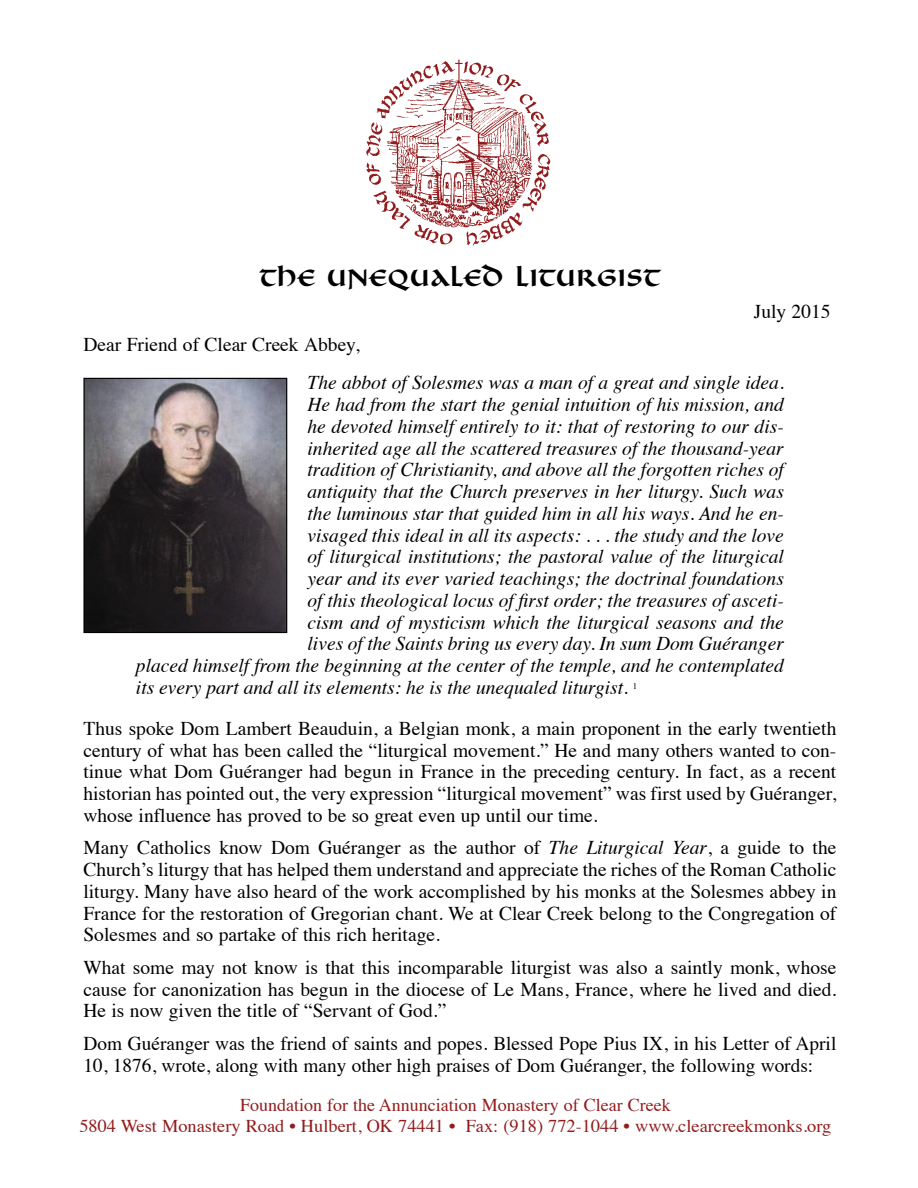
<style>
.page{position:relative;width:918px;height:1188px;background:#fff}
.page>*{position:absolute;margin:0;border:0;box-sizing:border-box;transform-origin:0 0}
.t1{font:700 27px "Benedikt";color:#000}
.t2{font:19.5px/21.8px "Times";color:#000;text-align:justify}
.t3{font:italic 19.5px "Times";color:#000}
.t4{font:18px "Times";color:#921c1d}
.t5{font:8.7px "Times";color:#000}
.s1{font-style:italic}
</style>
<div class="page">
<img style="left:366px;top:59px;width:185px;height:187px">
<img style="left:85px;top:380px;width:200px;height:251px">
<div style="left:83px;top:378px;width:204px;height:255px;border:1px solid #000"></div>
<p class="t1" style="left:260px;top:264px;width:402px">THE UNEQUALED LITURGIST</p>
<p class="t2" style="left:83px;top:332px;width:278px">Dear Friend of Clear Creek Abbey,</p>
<p class="t2" style="left:754px;top:299px;width:78px">July 2015</p>
<p class="t3" style="left:308px;top:366px;width:478px">The abbot of Solesmes was a man of a great and single idea.</p>
<p class="t3" style="left:308px;top:388px;width:478px">He had from the start the genial intuition of his mission, and</p>
<p class="t3" style="left:308px;top:409px;width:478px">he devoted himself entirely to it: that of restoring to our dis-</p>
<p class="t3" style="left:308px;top:431px;width:478px">inherited age all the scattered treasures of the thousand-year</p>
<p class="t3" style="left:308px;top:453px;width:478px">tradition of Christianity, and above all the forgotten riches of</p>
<p class="t3" style="left:308px;top:475px;width:478px">antiquity that the Church preserves in her liturgy. Such was</p>
<p class="t3" style="left:308px;top:496px;width:478px">the luminous star that guided him in all his ways. And he en-</p>
<p class="t3" style="left:308px;top:518px;width:478px">visaged this ideal in all its aspects: . . . the study and the love</p>
<p class="t3" style="left:308px;top:540px;width:478px">of liturgical institutions; the pastoral value of the liturgical</p>
<p class="t3" style="left:308px;top:562px;width:478px">year and its ever varied teachings; the doctrinal foundations</p>
<p class="t3" style="left:308px;top:583px;width:478px">of this theological locus of first order; the treasures of asceti-</p>
<p class="t3" style="left:308px;top:605px;width:478px">cism and of mysticism which the liturgical seasons and the</p>
<p class="t3" style="left:308px;top:627px;width:478px">lives of the Saints bring us every day. In sum Dom Guéranger</p>
<p class="t3" style="left:136px;top:649px;width:649px">placed himself from the beginning at the center of the temple, and he contemplated</p>
<p class="t3" style="left:136px;top:670px;width:494px">its every part and all its elements: he is the unequaled liturgist.</p>
<p class="t5" style="left:633px;top:678px;width:6px">1</p>
<p class="t2" style="left:83px;top:716px;width:754px">Thus spoke Dom Lambert Beauduin, a Belgian monk, a main proponent in the early twentieth century of what has been called the “liturgical movement.” He and many others wanted to con&shy;tinue what Dom Guéranger had begun in France in the preceding century. In fact, as a recent historian has pointed out, the very expression “liturgical movement” was first used by Guéranger, whose influence has proved to be so great even up until our time.</p>
<p class="t2" style="left:83px;top:835px;width:755px">Many Catholics know Dom Guéranger as the author of <span class="s1">The Liturgical Year</span>, a guide to the Church’s liturgy that has helped them understand and appreciate the riches of the Roman Catholic liturgy. Many have also heard of the work accomplished by his monks at the Solesmes abbey in France for the restoration of Gregorian chant. We at Clear Creek belong to the Congregation of Solesmes and so partake of this rich heritage.</p>
<p class="t2" style="left:83px;top:955px;width:755px">What some may not know is that this incomparable liturgist was also a saintly monk, whose cause for canonization has begun in the diocese of Le Mans, France, where he lived and died.<br>He is now given the title of “Servant of God.”</p>
<p class="t2" style="left:83px;top:1031px;width:754px">Dom Guéranger was the friend of saints and popes. Blessed Pope Pius IX, in his Letter of April<br>10, 1876, wrote, along with many other high praises of Dom Guéranger, the following words:</p>
<p class="t4" style="left:240px;top:1089px;width:432px">Foundation for the Annunciation Monastery of Clear Creek</p>
<p class="t4" style="left:79px;top:1110px;width:754px">5804 West Monastery Road • Hulbert, OK 74441 • Fax: (918) 772-1044 • www.clearcreekmonks.org</p>
</div>
